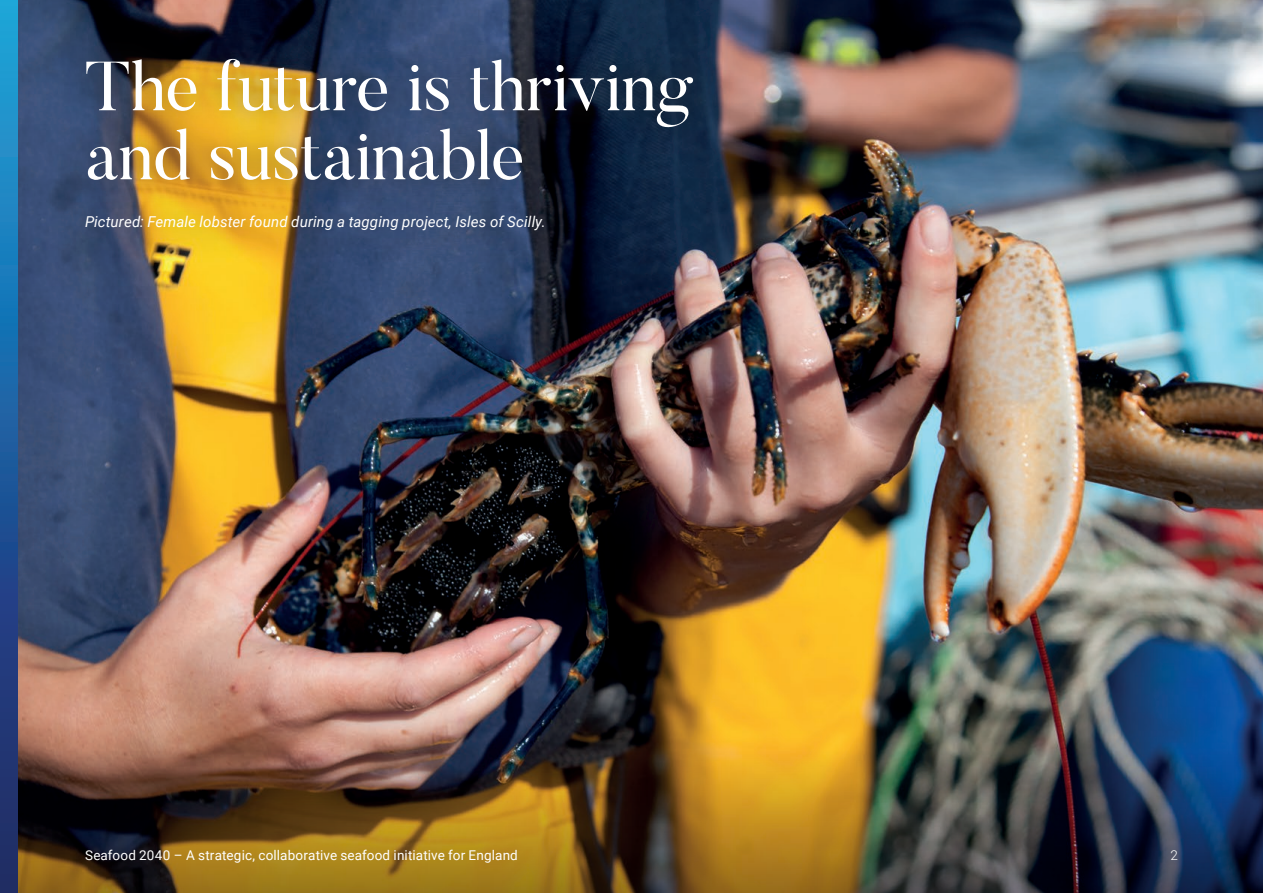
<style>
.page{position:relative;width:1263px;height:893px;background:#fff}
.page>*{position:absolute;margin:0;border:0;box-sizing:border-box;transform-origin:0 0}
.Intro_text{font:69px/69px "Butler";letter-spacing:-.005em;color:#fff}
.t1{font:italic 15px "Roboto";letter-spacing:.005em;color:#fff}
.t2{font:13.5px "Roboto";letter-spacing:.01em;color:#fff}
.t3{font:300 13.5px "Roboto";color:#fff}
</style>
<div class="page">
<img style="left:17px;top:0;width:1246px;height:179px">
<div style="left:55px;top:28px;width:668px;height:184px;background:#231f20;opacity:.75"></div>
<img style="left:17px;top:179px;width:1246px;height:714px">
<div style="left:56px;top:185px;width:515px;height:76px;background:#231f20;opacity:.75"></div>
<div style="left:0;top:0;width:17px;height:893px;background:linear-gradient(to bottom,#1ca3de,#211e60)"></div>
<p class="Intro_text" style="left:85px;top:51px;width:610px">The future is thriving and sustainable</p>
<p class="t1" style="left:85px;top:211px;width:462px">Pictured: Female lobster found during a tagging project, Isles of Scilly.</p>
<p class="t2" style="left:85px;top:846px;width:434px">Seafood 2040 – A strategic, collaborative seafood initiative for England</p>
<p class="t3" style="left:1170px;top:846px;width:9px">2</p>
</div>
